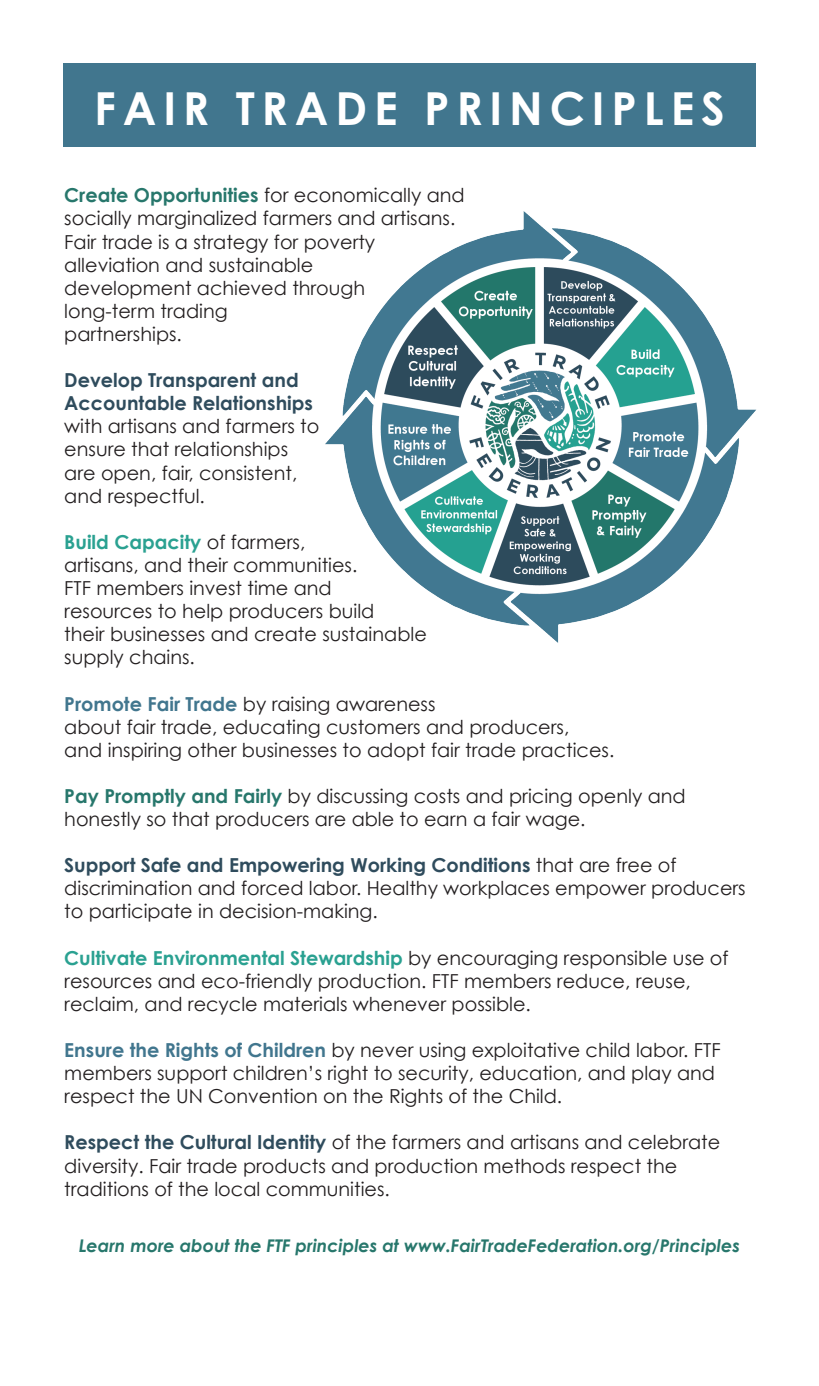
<style>
.page{position:relative;width:819px;height:1386px;background:#fff}
.page>*{position:absolute;margin:0;border:0;box-sizing:border-box;transform-origin:0 0}
.t1{font:700 45.5px "Century Gothic";letter-spacing:.15em;color:#fff}
.t2{font:19.25px/23.1px "Century Gothic";color:#231f20}
.t3{font:700 19.25px "Century Gothic";color:#2f4c5d}
.t4{font:700 19.25px "Century Gothic";color:#27776c}
.t5{font:700 19.25px "Century Gothic";color:#2aa191}
.t6{font:italic 700 17.5px "Century Gothic";color:#27776c}
.s1{font-weight:400;color:#231f20}
.s2{font-weight:700;color:#41768e}
.s3{font-weight:700;color:#27776c}
.s4{font-weight:700;color:#2aa191}
.s5{font-weight:700;color:#2f4c5d}
</style>
<div class="page">
<div style="left:63px;top:63px;width:693px;height:84px;background:#41768e"></div>
<img style="left:325px;top:211px;width:432px;height:432px">
<p class="t1" style="left:94px;top:80px;width:632px">FAIR TRADE PRINCIPLES</p>
<p class="t4" style="left:64px;top:183px;width:402px">Create Opportunities <span class="s1">for economically and</span></p>
<p class="t2" style="left:64px;top:207px;width:393px">socially marginalized farmers and artisans.</p>
<p class="t2" style="left:64px;top:230px;width:313px">Fair trade is a strategy for poverty</p>
<p class="t2" style="left:64px;top:253px;width:251px">alleviation and sustainable</p>
<p class="t2" style="left:64px;top:276px;width:303px">development achieved through</p>
<p class="t2" style="left:64px;top:299px;width:165px">long-term trading</p>
<p class="t2" style="left:64px;top:322px;width:119px">partnerships.</p>
<p class="t3" style="left:64px;top:368px;width:236px">Develop Transparent and</p>
<p class="t3" style="left:64px;top:391px;width:250px">Accountable Relationships</p>
<p class="t2" style="left:64px;top:415px;width:257px">with artisans and farmers to</p>
<p class="t2" style="left:64px;top:438px;width:225px">ensure that relationships</p>
<p class="t2" style="left:64px;top:461px;width:235px">are open, fair, consistent,</p>
<p class="t2" style="left:64px;top:484px;width:142px">and respectful.</p>
<p class="t5" style="left:64px;top:530px;width:243px">Build Capacity <span class="s1">of farmers,</span></p>
<p class="t2" style="left:64px;top:553px;width:295px">artisans, and their communities.</p>
<p class="t2" style="left:64px;top:576px;width:269px">FTF members invest time and</p>
<p class="t2" style="left:64px;top:599px;width:312px">resources to help producers build</p>
<p class="t2" style="left:64px;top:623px;width:364px">their businesses and create sustainable</p>
<p class="t2" style="left:64px;top:646px;width:132px">supply chains.</p>
<p class="t2" style="left:64px;top:692px;width:373px"><span class="s2">Promote Fair Trade</span> by raising awareness</p>
<p class="t2" style="left:64px;top:715px;width:507px">about fair trade, educating customers and producers,</p>
<p class="t2" style="left:64px;top:738px;width:552px">and inspiring other businesses to adopt fair trade practices.</p>
<p class="t2" style="left:64px;top:784px;width:623px"><span class="s3">Pay Promptly and Fairly</span> by discussing costs and pricing openly and</p>
<p class="t2" style="left:64px;top:807px;width:523px">honestly so that producers are able to earn a fair wage.</p>
<p class="t3" style="left:64px;top:853px;width:614px">Support Safe and Empowering Working Conditions <span class="s1">that are free of</span></p>
<p class="t2" style="left:64px;top:877px;width:683px">discrimination and forced labor. Healthy workplaces empower producers to participate in decision-making.</p>
<p class="t2" style="left:64px;top:946px;width:666px"><span class="s4">Cultivate Environmental Stewardship</span> by encouraging responsible use of resources and eco-friendly production. FTF members reduce, reuse,</p>
<p class="t2" style="left:64px;top:992px;width:468px">reclaim, and recycle materials whenever possible.</p>
<p class="t2" style="left:64px;top:1038px;width:658px"><span class="s2">Ensure the Rights of Children</span> by never using exploitative child labor. FTF members support children’s right to security, education, and play and respect the UN Convention on the Rights of the Child.</p>
<p class="t2" style="left:64px;top:1131px;width:658px"><span class="s5">Respect the Cultural Identity</span> of the farmers and artisans and celebrate</p>
<p class="t2" style="left:64px;top:1154px;width:615px">diversity. Fair trade products and production methods respect the</p>
<p class="t2" style="left:64px;top:1177px;width:327px">traditions of the local communities.</p>
<p class="t6" style="left:79px;top:1235px;width:663px">Learn more about the FTF principles at www.FairTradeFederation.org/Principles</p>
</div>
